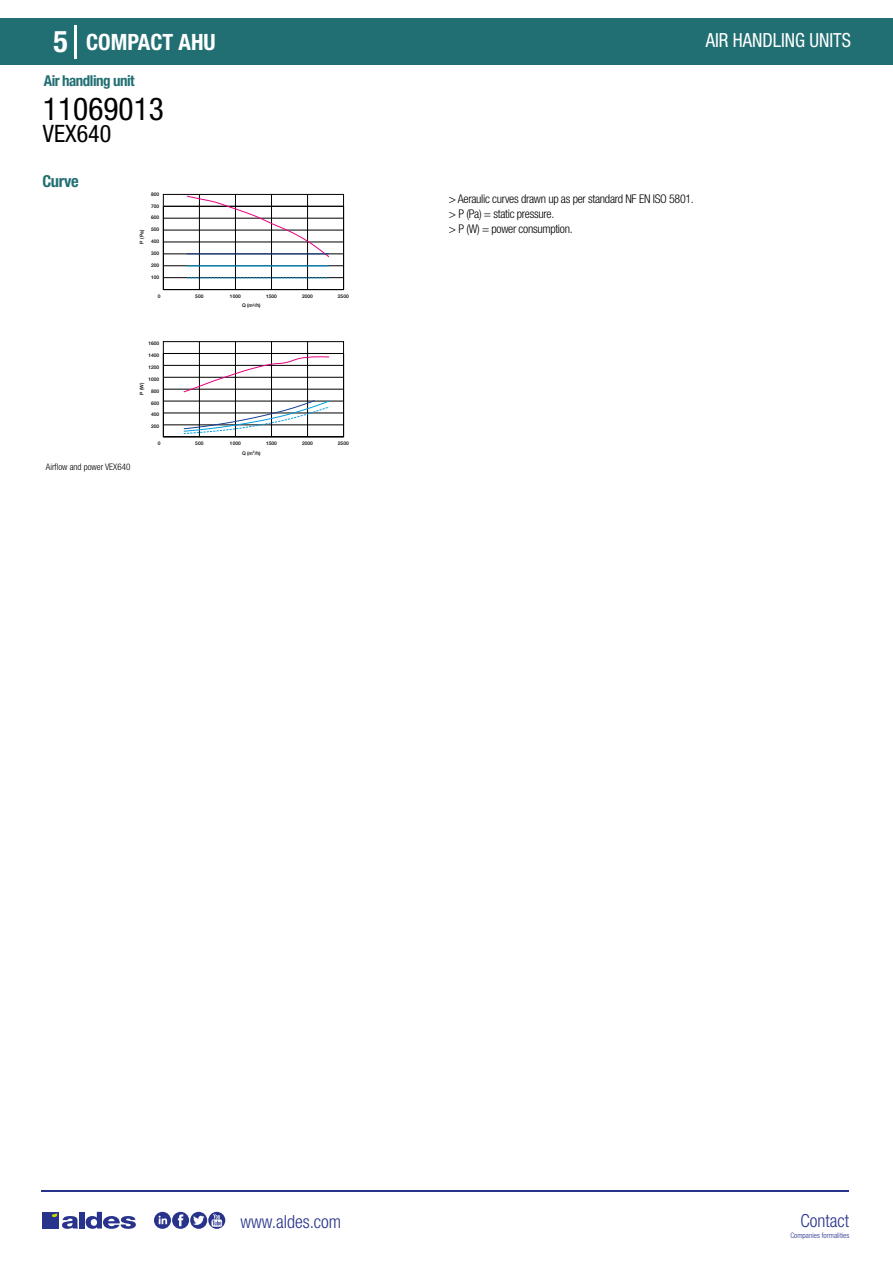
<style>
.page{position:relative;width:893px;height:1263px;background:#fff}
.page>*{position:absolute;margin:0;border:0;box-sizing:border-box;transform-origin:0 0}
.t1{font:condensed 31.5px "Helvetica Neue LT Std";color:#000}
.t2{font:700 condensed 30px "Helvetica Neue LT Std";color:#fff}
.t3{font:condensed 24px "Helvetica Neue LT Std";color:#000}
.t4{font:700 condensed 22.5px "Helvetica Neue LT Std";color:#fff}
.t5{font:condensed 19.5px "Helvetica Neue LT Std";color:#fff;scale:.95 1}
.t6{font:300 condensed 18px "Helvetica Neue";color:#28348b}
.t7{font:700 condensed 16.5px "Helvetica Neue LT Std";letter-spacing:-.025em;color:#226f73}
.t8{font:700 condensed 15px "Helvetica Neue LT Std";letter-spacing:-.035em;color:#226f73}
.t9{font:300 condensed 12px/15px "Helvetica Neue LT Std";letter-spacing:-.025em;color:#000}
.t10{font:300 condensed 9px "Helvetica Neue";color:#000}
.t11{font:300 condensed 7.5px "Helvetica Neue";color:#28348b}
.t12{font:500 4.95px "Helvetica Neue";color:#000}
</style>
<div class="page">
<div style="left:0;top:18px;width:893px;height:46px;background:#226f73"></div>
<hr style="left:74px;top:25px;width:2px;height:33px;background:#fff">
<hr style="left:41px;top:1190px;width:808px;height:1px;background:#28348b">
<svg style="left:154px;top:1212px;width:71px;height:17px"></svg>
<div style="left:42px;top:1212px;width:17px;height:16px;background:#28348b"></div>
<div style="left:79px;top:1212px;width:5px;height:16px;background:#28348b"></div>
<svg style="left:86px;top:1212px;width:50px;height:17px"></svg>
<svg style="left:52px;top:1213px;width:26px;height:16px"></svg>
<hr style="left:307px;top:194px;width:1px;height:96px;background:#000">
<hr style="left:199px;top:194px;width:1px;height:96px;background:#000">
<hr style="left:235px;top:194px;width:1px;height:96px;background:#000">
<hr style="left:271px;top:194px;width:1px;height:96px;background:#000">
<hr style="left:163px;top:277px;width:180px;height:1px;background:#000">
<hr style="left:163px;top:265px;width:180px;height:1px;background:#000">
<hr style="left:163px;top:254px;width:180px;height:1px;background:#000">
<hr style="left:163px;top:242px;width:180px;height:1px;background:#000">
<hr style="left:163px;top:230px;width:180px;height:1px;background:#000">
<hr style="left:163px;top:218px;width:180px;height:1px;background:#000">
<hr style="left:163px;top:206px;width:180px;height:1px;background:#000">
<div style="left:163px;top:194px;width:181px;height:96px;border:1px solid #000"></div>
<hr style="left:307px;top:342px;width:1px;height:95px;background:#000">
<hr style="left:199px;top:342px;width:1px;height:95px;background:#000">
<hr style="left:235px;top:342px;width:1px;height:95px;background:#000">
<hr style="left:271px;top:342px;width:1px;height:95px;background:#000">
<hr style="left:163px;top:425px;width:180px;height:1px;background:#000">
<hr style="left:163px;top:413px;width:180px;height:1px;background:#000">
<hr style="left:163px;top:401px;width:180px;height:1px;background:#000">
<hr style="left:163px;top:389px;width:180px;height:1px;background:#000">
<hr style="left:163px;top:377px;width:180px;height:1px;background:#000">
<hr style="left:163px;top:365px;width:180px;height:1px;background:#000">
<hr style="left:163px;top:353px;width:180px;height:1px;background:#000">
<div style="left:163px;top:341px;width:181px;height:96px;border:1px solid #000"></div>
<svg style="left:186px;top:195px;width:144px;height:63px"></svg>
<svg style="left:187px;top:277px;width:142px;height:1px"></svg>
<hr style="left:187px;top:265px;width:142px;height:1px;background:#009fe3">
<hr style="left:187px;top:253px;width:142px;height:1px;background:#164194">
<svg style="left:183px;top:400px;width:147px;height:34px"></svg>
<svg style="left:183px;top:356px;width:147px;height:37px"></svg>
<h2 class="t2" style="left:54px;top:24px;width:16px">5</h2>
<h3 class="t4" style="left:86px;top:28px;width:131px">COMPACT AHU</h3>
<h3 class="t5" style="left:706px;top:29px;width:154px">AIR HANDLING UNITS</h3>
<h3 class="t8" style="left:44px;top:71px;width:92px">Air handling unit</h3>
<h1 class="t1" style="left:43px;top:91px;width:122px">11069013</h1>
<h3 class="t3" style="left:43px;top:120px;width:70px">VEX640</h3>
<h3 class="t7" style="left:43px;top:171px;width:38px">Curve</h3>
<p class="t12" style="left:151px;top:191px;width:10px">800</p>
<p class="t12" style="left:151px;top:215px;width:10px">600</p>
<p class="t12" style="left:151px;top:227px;width:10px">500</p>
<p class="t12" style="left:151px;top:239px;width:10px">400</p>
<p class="t12" style="left:151px;top:275px;width:10px">100</p>
<p class="t12" style="left:151px;top:203px;width:10px">700</p>
<p class="t12" style="left:139px;top:243px;width:15px;rotate:-90deg">P (Pa)</p>
<p class="t12" style="left:151px;top:251px;width:10px">300</p>
<p class="t12" style="left:158px;top:293px;width:4px">0</p>
<p class="t12" style="left:195px;top:293px;width:10px">500</p>
<p class="t12" style="left:230px;top:293px;width:12px">1000</p>
<p class="t12" style="left:266px;top:293px;width:12px">1500</p>
<p class="t12" style="left:302px;top:293px;width:12px">2000</p>
<p class="t12" style="left:338px;top:293px;width:12px">2500</p>
<p class="t12" style="left:151px;top:263px;width:10px">200</p>
<p class="t12" style="left:242px;top:303px;width:20px">Q (m<sup>3</sup>/h)</p>
<h3 class="t10" style="left:46px;top:461px;width:86px">Airflow and power VEX640</h3>
<p class="t12" style="left:148px;top:340px;width:12px">1600</p>
<p class="t12" style="left:148px;top:364px;width:12px">1200</p>
<p class="t12" style="left:148px;top:376px;width:12px">1000</p>
<p class="t12" style="left:151px;top:388px;width:10px">800</p>
<p class="t12" style="left:151px;top:424px;width:10px">200</p>
<p class="t12" style="left:148px;top:352px;width:12px">1400</p>
<p class="t12" style="left:139px;top:395px;width:14px;rotate:-90deg">P (W)</p>
<p class="t12" style="left:151px;top:400px;width:10px">600</p>
<p class="t12" style="left:151px;top:412px;width:10px">400</p>
<p class="t12" style="left:158px;top:440px;width:4px">0</p>
<p class="t12" style="left:195px;top:440px;width:10px">500</p>
<p class="t12" style="left:230px;top:440px;width:12px">1000</p>
<p class="t12" style="left:266px;top:440px;width:12px">1500</p>
<p class="t12" style="left:302px;top:440px;width:12px">2000</p>
<p class="t12" style="left:338px;top:440px;width:12px">2500</p>
<p class="t12" style="left:242px;top:450px;width:20px">Q (m<sup>3</sup>/h)</p>
<h3 class="t9" style="left:449px;top:192px;width:246px">&gt; Aeraulic curves drawn up as per standard NF EN ISO 5801. &gt; P (Pa) = static pressure.<br>&gt; P (W) = power consumption.</h3>
<h3 class="t6" style="left:240px;top:1211px;width:102px">www.aldes.com</h3>
<h3 class="t6" style="left:800px;top:1211px;width:50px">Contact</h3>
<h3 class="t11" style="left:790px;top:1230px;width:60px">Companies formalities</h3>
</div>
